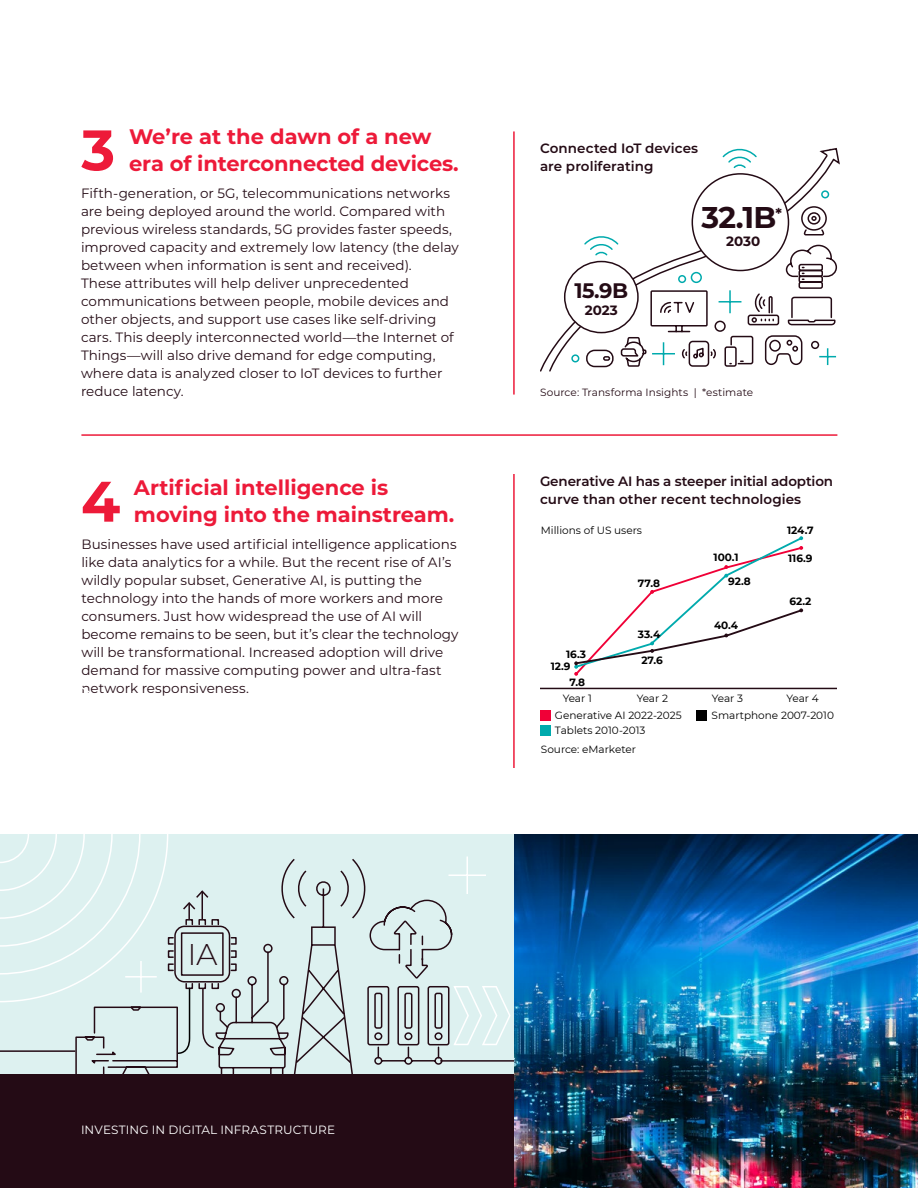
<style>
.page{position:relative;width:918px;height:1188px;background:#fff}
.page>*{position:absolute;margin:0;border:0;box-sizing:border-box;transform-origin:0 0}
.t1{font:700 57px "Montserrat";color:#ed1a39}
.t2{font:700 30px "Montserrat";color:#240b15}
.t3{font:700 21px/27px "Montserrat";color:#ed1a39}
.t4{font:700 21px "Montserrat";color:#240b15}
.t5{font:13.5px/18px "Montserrat";color:#240b15}
.t6{font:600 13.5px/18px "Montserrat";color:#240b15}
.t7{font:700 13.5px "Montserrat";color:#240b15}
.t8{font:12px "Montserrat";letter-spacing:.01em;color:#fff}
.t9{font:10.5px/17.1px "Montserrat";color:#000}
.t10{font:700 10.5px/11.9px "Montserrat";color:#000}
.t11{font:10.5px "Montserrat";letter-spacing:.005em;color:#240b15}
</style>
<div class="page">
<svg style="left:540px;top:166px;width:291px;height:206px"></svg>
<svg style="left:819px;top:147px;width:21px;height:19px"></svg>
<div style="left:0;top:835px;width:514px;height:299px;background:#ddf1f0"></div>
<hr style="left:81px;top:434px;width:756px;height:2px;background:#ed1a39">
<hr style="left:513px;top:131px;width:2px;height:264px;background:#ed1a39">
<hr style="left:513px;top:474px;width:2px;height:294px;background:#ed1a39">
<hr style="left:540px;top:688px;width:297px;height:1px;background:#240b15">
<div style="left:540px;top:710px;width:10px;height:10px;background:#f00037"></div>
<div style="left:540px;top:726px;width:10px;height:10px;background:#00aaad"></div>
<div style="left:697px;top:710px;width:10px;height:10px;background:#000"></div>
<svg style="left:574px;top:536px;width:230px;height:140px"></svg>
<div style="left:0;top:1075px;width:515px;height:113px;background:#240b15"></div>
<svg style="left:0;top:834px;width:169px;height:169px"></svg>
<hr style="left:466px;top:856px;width:2px;height:38px;background:#fff">
<hr style="left:0;top:1050px;width:75px;height:2px;background:#240b15">
<hr style="left:440px;top:1060px;width:102px;height:2px;background:#240b15">
<div style="left:565px;top:262px;width:73px;height:71px;background:#fff;border-radius:50%"></div>
<div style="left:564px;top:261px;width:75px;height:72px;border:2px solid #240b15;border-radius:50%"></div>
<svg style="left:583px;top:235px;width:37px;height:22px"></svg>
<div style="left:692px;top:174px;width:96px;height:97px;background:#fff;border-radius:50%"></div>
<div style="left:692px;top:173px;width:97px;height:98px;border:2px solid #240b15;border-radius:50%"></div>
<svg style="left:721px;top:148px;width:37px;height:22px"></svg>
<svg style="left:764px;top:335px;width:39px;height:31px"></svg>
<svg style="left:800px;top:205px;width:28px;height:31px"></svg>
<svg style="left:724px;top:335px;width:30px;height:33px"></svg>
<svg style="left:585px;top:349px;width:29px;height:19px"></svg>
<hr style="left:729px;top:290px;width:2px;height:23px;background:#00aaad">
<hr style="left:719px;top:301px;width:22px;height:2px;background:#00aaad">
<svg style="left:620px;top:290px;width:96px;height:78px"></svg>
<svg style="left:747px;top:244px;width:91px;height:82px"></svg>
<div style="left:822px;top:191px;width:6px;height:7px;background:#fff;border-radius:50%"></div>
<div style="left:821px;top:190px;width:8px;height:8px;border:2px solid #00aaad;border-radius:50%"></div>
<div style="left:572px;top:355px;width:7px;height:7px;background:#fff;border-radius:50%"></div>
<div style="left:571px;top:354px;width:8px;height:8px;border:2px solid #00aaad;border-radius:50%"></div>
<div style="left:678px;top:275px;width:8px;height:8px;border:2px solid #00aaad;border-radius:50%"></div>
<div style="left:691px;top:273px;width:10px;height:9px;background:#fff;border-radius:50%"></div>
<div style="left:691px;top:272px;width:11px;height:11px;border:2px solid #00aaad;border-radius:50%"></div>
<div style="left:715px;top:321px;width:10px;height:10px;background:#fff;border-radius:50%"></div>
<div style="left:715px;top:321px;width:11px;height:11px;border:2px solid #240b15;border-radius:50%"></div>
<svg style="left:812px;top:342px;width:24px;height:23px"></svg>
<div style="left:811px;top:341px;width:8px;height:8px;border:2px solid #240b15;border-radius:50%"></div>
<img style="left:514px;top:835px;width:404px;height:353px">
<svg style="left:75px;top:857px;width:436px;height:218px"></svg>
<h3 class="t3" style="left:129px;top:122px;width:331px">We’re at the dawn of a new era of interconnected devices.</h3>
<p class="t5" style="left:81px;top:184px;width:379px">Fifth-generation, or 5G, telecommunications networks are being deployed around the world. Compared with previous wireless standards, 5G provides faster speeds, improved capacity and extremely low latency (the delay between when information is sent and received).<br>These attributes will help deliver unprecedented communications between people, mobile devices and other objects, and support use cases like self-driving cars. This deeply interconnected world—the Internet of Things—will also drive demand for edge computing, where data is analyzed closer to IoT devices to further reduce latency.</p>
<h1 class="t1" style="left:81px;top:109px;width:35px">3</h1>
<h3 class="t3" style="left:134px;top:473px;width:322px">Artificial intelligence is moving into the mainstream.</h3>
<p class="t5" style="left:81px;top:535px;width:379px">Businesses have used artificial intelligence applications like data analytics for a while. But the recent rise of AI’s wildly popular subset, Generative AI, is putting the technology into the hands of more workers and more consumers. Just how widespread the use of AI will become remains to be seen, but it’s clear the technology will be transformational. Increased adoption will drive demand for massive computing power and ultra-fast network responsiveness.</p>
<h1 class="t1" style="left:81px;top:460px;width:41px">4</h1>
<p class="t6" style="left:540px;top:139px;width:160px">Connected IoT devices are proliferating</p>
<h3 class="t4" style="left:575px;top:276px;width:55px">15.9B</h3>
<p class="t7" style="left:585px;top:300px;width:34px">2023</p>
<h2 class="t2" style="left:702px;top:195px;width:82px">32.1B<sup>*</sup></h2>
<p class="t7" style="left:726px;top:231px;width:36px">2030</p>
<p class="t11" style="left:540px;top:385px;width:215px">Source: Transforma Insights | *estimate</p>
<p class="t6" style="left:540px;top:472px;width:295px">Generative AI has a steeper initial adoption curve than other recent technologies</p>
<p class="t9" style="left:541px;top:521px;width:103px">Millions of US users</p>
<p class="t10" style="left:638px;top:577px;width:24px">77.8</p>
<p class="t10" style="left:638px;top:628px;width:24px">33.4</p>
<p class="t10" style="left:714px;top:551px;width:26px">100.1</p>
<p class="t10" style="left:728px;top:575px;width:24px">92.8</p>
<p class="t10" style="left:714px;top:619px;width:26px">40.4</p>
<p class="t10" style="left:787px;top:524px;width:28px">124.7</p>
<p class="t10" style="left:788px;top:552px;width:26px">116.9</p>
<p class="t10" style="left:789px;top:595px;width:24px">62.2</p>
<p class="t10" style="left:551px;top:648px;width:37px;text-indent:15px">16.3<br>12.9</p>
<p class="t10" style="left:569px;top:676px;width:17px">7.8</p>
<p class="t9" style="left:555px;top:689px;width:128px;text-indent:8px">Year 1<br>Generative AI 2022-2025</p>
<p class="t10" style="left:641px;top:654px;width:23px">27.6</p>
<p class="t9" style="left:637px;top:689px;width:33px">Year 2</p>
<p class="t9" style="left:712px;top:689px;width:33px">Year 3</p>
<p class="t9" style="left:787px;top:689px;width:34px">Year 4</p>
<p class="t9" style="left:712px;top:706px;width:124px">Smartphone 2007-2010</p>
<p class="t9" style="left:555px;top:722px;width:92px">Tablets 2010-2013</p>
<p class="t9" style="left:541px;top:741px;width:97px">Source: eMarketer</p>
<p class="t8" style="left:81px;top:1121px;width:256px">INVESTING IN DIGITAL INFRASTRUCTURE</p>
</div>
